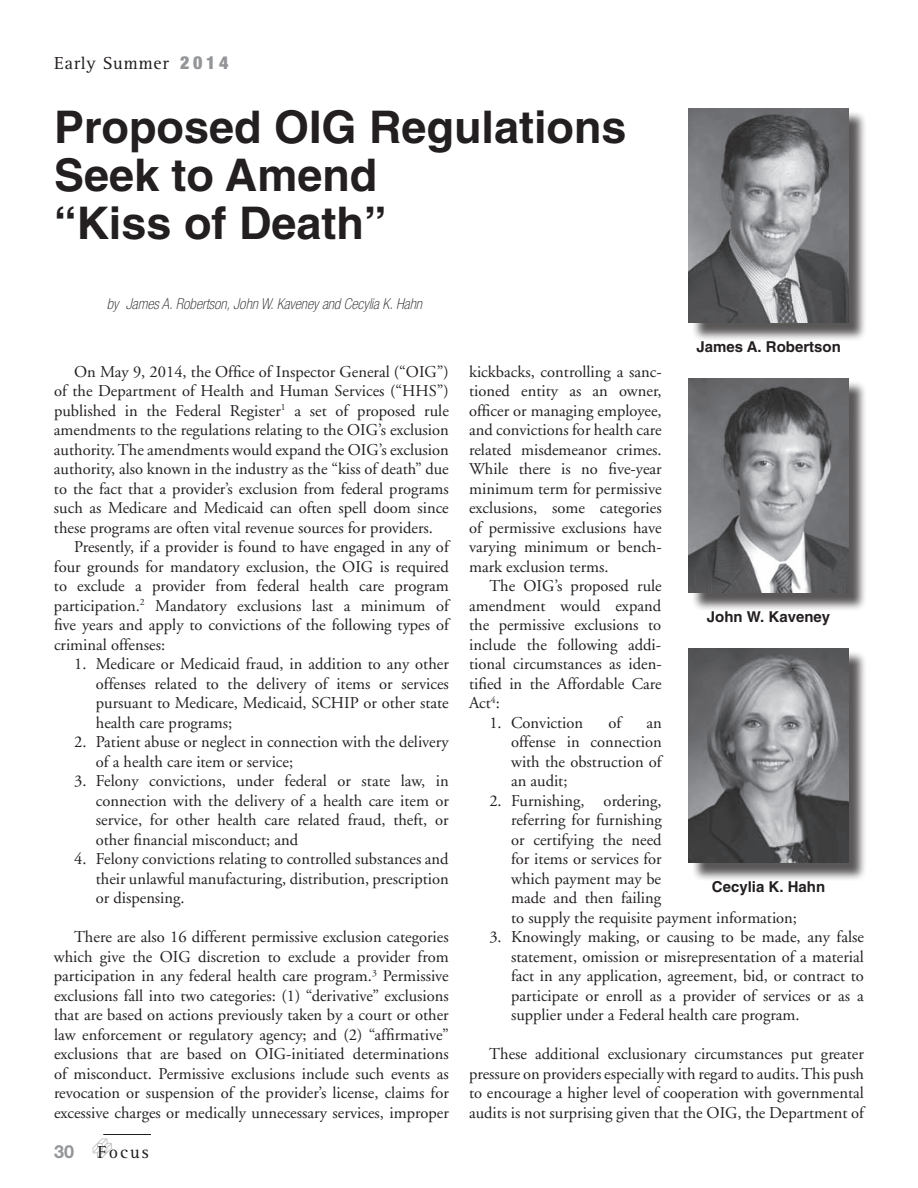
<style>
.page{position:relative;width:918px;height:1188px;background:#fff}
.page>*{position:absolute;margin:0;border:0;box-sizing:border-box;transform-origin:0 0}
.t1{font:700 45px/48px "Helvetica";color:#231f20}
.t2{font:18px "Rotis Serif";letter-spacing:.04em;color:#231f20}
.t3{font:700 18px "Helvetica Neue";color:#939598}
.t4{font:16.5px/19.5px "Adobe Garamond";color:#231f20;text-align:justify}
.t5{font:italic 100 condensed 15px "Helvetica Neue";color:#231f20}
.t6{font:700 15px "Helvetica";color:#231f20}
.s1{font-family:"Helvetica Neue";font-weight:900;font-stretch:condensed;color:#939598}
</style>
<div class="page">
<svg style="left:92px;top:1138px;width:20px;height:20px"></svg>
<hr style="left:103px;top:1134px;width:48px;height:1px;background:#231f20">
<div style="left:691px;top:110px;width:177px;height:231px;background:#231f20;opacity:.75"></div>
<img style="left:689px;top:108px;width:160px;height:215px">
<div style="left:691px;top:380px;width:177px;height:231px;background:#231f20;opacity:.75"></div>
<img style="left:689px;top:378px;width:160px;height:215px">
<div style="left:691px;top:650px;width:177px;height:231px;background:#231f20;opacity:.75"></div>
<img style="left:689px;top:648px;width:160px;height:215px">
<p class="t2" style="left:54px;top:52px;width:176px">Early Summer <span class="s1">2 0 1 4</span></p>
<h1 class="t1" style="left:54px;top:103px;width:574px">Proposed OIG Regulations<br>Seek to Amend<br>“Kiss of Death”</h1>
<p class="t5" style="left:107px;top:295px;width:317px">by James A. Robertson, John W. Kaveney and Cecylia K. Hahn</p>
<p class="t4" style="left:74px;top:362px;width:376px">On May 9, 2014, the Office of Inspector General (“OIG”)</p>
<p class="t4" style="left:54px;top:382px;width:396px">of the Department of Health and Human Services (“HHS”)</p>
<p class="t4" style="left:54px;top:401px;width:396px">published in the Federal Register<sup>1</sup> a set of proposed rule</p>
<p class="t4" style="left:54px;top:421px;width:396px">amendments to the regulations relating to the OIG’s exclusion</p>
<p class="t4" style="left:54px;top:440px;width:396px">authority. The amendments would expand the OIG’s exclusion</p>
<p class="t4" style="left:54px;top:460px;width:396px">authority, also known in the industry as the “kiss of death” due</p>
<p class="t4" style="left:54px;top:479px;width:396px">to the fact that a provider’s exclusion from federal programs</p>
<p class="t4" style="left:54px;top:499px;width:396px">such as Medicare and Medicaid can often spell doom since</p>
<p class="t4" style="left:54px;top:518px;width:381px">these programs are often vital revenue sources for providers.</p>
<p class="t4" style="left:74px;top:538px;width:376px">Presently, if a provider is found to have engaged in any of</p>
<p class="t4" style="left:54px;top:557px;width:396px">four grounds for mandatory exclusion, the OIG is required</p>
<p class="t4" style="left:54px;top:577px;width:396px">to exclude a provider from federal health care program</p>
<p class="t4" style="left:54px;top:596px;width:396px">participation.<sup>2</sup> Mandatory exclusions last a minimum of</p>
<p class="t4" style="left:54px;top:616px;width:396px">five years and apply to convictions of the following types of</p>
<p class="t4" style="left:54px;top:635px;width:113px">criminal offenses:</p>
<p class="t4" style="left:96px;top:655px;width:354px;text-indent:-22px">1. Medicare or Medicaid fraud, in addition to any other offenses related to the delivery of items or services pursuant to Medicare, Medicaid, SCHIP or other state health care programs;</p>
<p class="t4" style="left:96px;top:733px;width:354px;text-indent:-22px">2. Patient abuse or neglect in connection with the delivery of a health care item or service;</p>
<p class="t4" style="left:96px;top:772px;width:354px;text-indent:-22px">3. Felony convictions, under federal or state law, in connection with the delivery of a health care item or service, for other health care related fraud, theft, or other financial misconduct; and</p>
<p class="t4" style="left:96px;top:850px;width:354px;text-indent:-22px">4. Felony convictions relating to controlled substances and their unlawful manufacturing, distribution, prescription or dispensing.</p>
<p class="t4" style="left:54px;top:928px;width:397px;text-indent:20px">There are also 16 different permissive exclusion categories which give the OIG discretion to exclude a provider from participation in any federal health care program.<sup>3</sup> Permissive exclusions fall into two categories: (1) “derivative” exclusions that are based on actions previously taken by a court or other law enforcement or regulatory agency; and (2) “affirmative” exclusions that are based on OIG-initiated determinations of misconduct. Permissive exclusions include such events as revocation or suspension of the provider’s license, claims for excessive charges or medically unnecessary services, improper</p>
<p class="t3" style="left:54px;top:1140px;width:22px">30</p>
<p class="t2" style="left:98px;top:1142px;width:53px">Focus</p>
<p class="t6" style="left:696px;top:338px;width:146px">James A. Robertson</p>
<p class="t4" style="left:469px;top:362px;width:194px">kickbacks, controlling a sanc&shy;tioned entity as an owner, officer or managing employee, and convictions for health care related misdemeanor crimes.<br>While there is no five-year minimum term for permissive exclusions, some categories of permissive exclusions have varying minimum or bench&shy;mark exclusion terms.</p>
<p class="t4" style="left:469px;top:577px;width:194px;text-indent:20px">The OIG’s proposed rule amendment would expand the permissive exclusions to include the following addi&shy;tional circumstances as iden&shy;tified in the Affordable Care Act<sup>4</sup>:</p>
<p class="t4" style="left:489px;top:713px;width:95px">1. Conviction</p>
<p class="t4" style="left:608px;top:713px;width:14px">of</p>
<p class="t6" style="left:707px;top:608px;width:125px">John W. Kaveney</p>
<p class="t4" style="left:511px;top:713px;width:152px;text-indent:135px">an offense in connection with the obstruction of an audit;</p>
<p class="t4" style="left:511px;top:791px;width:287px;text-align:left;text-indent:-22px">2. Furnishing, ordering,<br>referring for furnishing<br>or certifying the need<br>for items or services for<br>which payment may be<br>made and then failing<br>to supply the requisite payment information;</p>
<p class="t4" style="left:511px;top:928px;width:354px;text-indent:-22px">3. Knowingly making, or causing to be made, any false statement, omission or misrepresentation of a material fact in any application, agreement, bid, or contract to participate or enroll as a provider of services or as a supplier under a Federal health care program.</p>
<p class="t4" style="left:469px;top:1045px;width:396px;text-indent:20px">These additional exclusionary circumstances put greater pressure on providers especially with regard to audits. This push to encourage a higher level of cooperation with governmental audits is not surprising given that the OIG, the Department of</p>
<p class="t6" style="left:712px;top:878px;width:115px">Cecylia K. Hahn</p>
</div>
